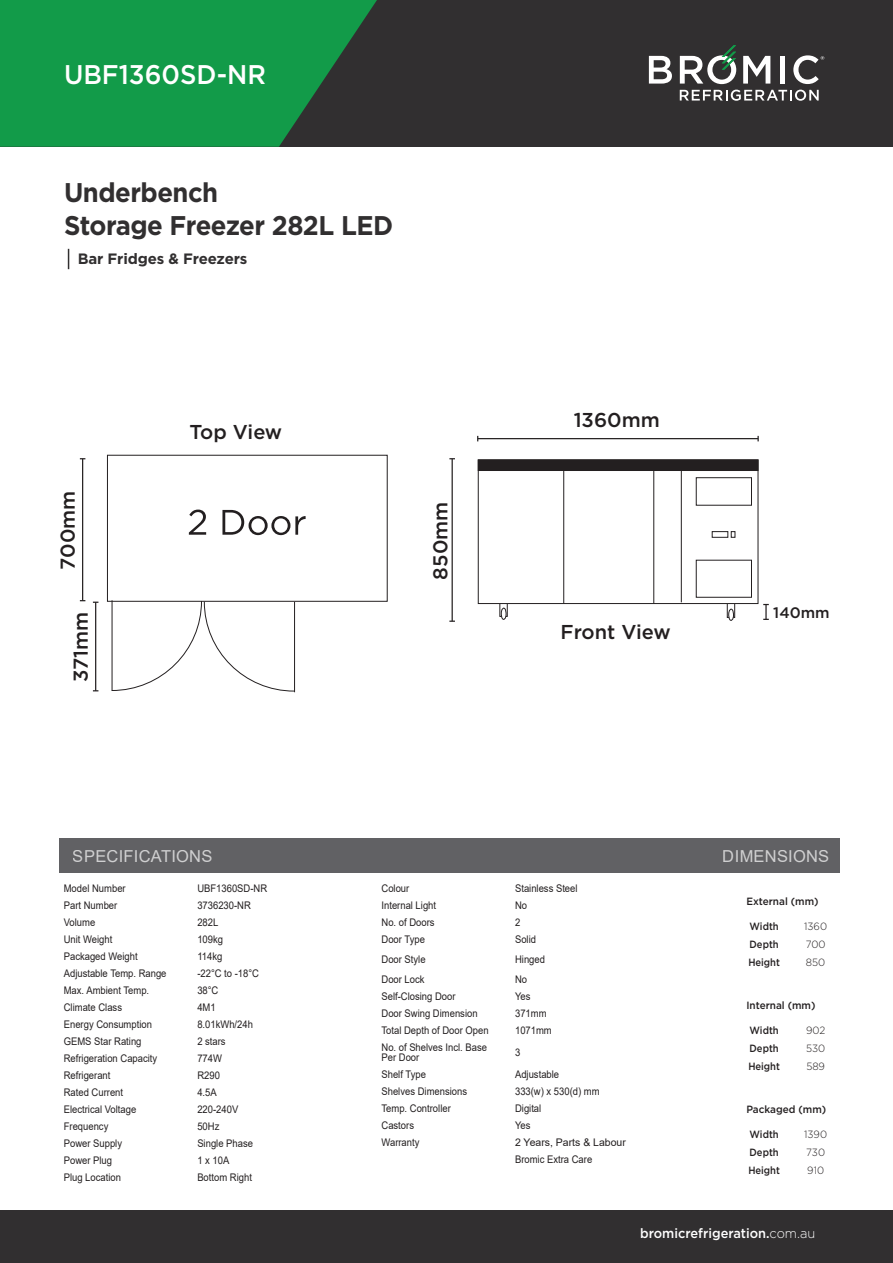
<style>
.page{position:relative;width:893px;height:1263px;background:#fff}
.page>*{position:absolute;margin:0;border:0;box-sizing:border-box;transform-origin:0 0}
.t1{font:700 27px "Gotham";letter-spacing:-.02em;color:#312f30;scale:.95 1}
.t2{font:500 27px "Gotham";color:#fff;scale:.95 1}
.t3{font:500 20.1px "Gotham";color:#231f20}
.t4{font:20.1px "Tahoma";color:#231f20}
.t5{font:16.5px "Arial";letter-spacing:.015em;color:#fff}
.t6{font:500 15.15px "Gotham";color:#231f20}
.t7{font:700 15px "Gotham";letter-spacing:-.01em;color:#312f30}
.t8{font:500 13.5px "Gotham";color:#fff;scale:.95 1}
.t9{font:10.5px/10.5px "Arial";color:#231f20;scale:.9 1}
.t10{font:500 10.5px "Gotham";color:#231f20;scale:.9 1}
.t11{font:500 10.5px "Gotham";color:#231f20;scale:.95 1}
.t12{font:300 10.5px "Gotham";color:#231f20;scale:.95 1}
.t13{font:10.5px "Arial";color:#231f20}
.s1{font-weight:300}
</style>
<div class="page">
<div style="left:60px;top:838px;width:780px;height:35px;background:#616164"></div>
<div style="left:0;top:0;width:893px;height:147px;background:#312f30"></div>
<svg style="left:0;top:0;width:377px;height:147px;fill:#129b49"></svg>
<svg style="left:649px;top:56px;width:23px;height:28px"></svg>
<svg style="left:743px;top:56px;width:27px;height:28px"></svg>
<div style="left:780px;top:56px;width:5px;height:28px;background:#fff"></div>
<svg style="left:793px;top:55px;width:31px;height:29px"></svg>
<svg style="left:680px;top:45px;width:56px;height:39px"></svg>
<svg style="left:680px;top:90px;width:139px;height:11px"></svg>
<svg style="left:68px;top:249px;width:1px;height:20px"></svg>
<div style="left:0;top:1211px;width:893px;height:52px;background:#312f30"></div>
<div style="left:107px;top:455px;width:281px;height:147px;border:1px solid #231f20"></div>
<svg style="left:111px;top:600px;width:184px;height:92px"></svg>
<svg style="left:189px;top:510px;width:17px;height:25px"></svg>
<svg style="left:222px;top:510px;width:84px;height:25px"></svg>
<div style="left:499px;top:598px;width:9px;height:19px;border:1px solid #231f20"></div>
<svg style="left:500px;top:607px;width:7px;height:13px"></svg>
<div style="left:727px;top:599px;width:8px;height:19px;border:1px solid #231f20"></div>
<svg style="left:728px;top:608px;width:6px;height:13px"></svg>
<div style="left:478px;top:460px;width:280px;height:143px;background:#fff"></div>
<div style="left:478px;top:459px;width:280px;height:145px;border:1px solid #231f20"></div>
<div style="left:478px;top:460px;width:280px;height:10px;background:#231f20"></div>
<div style="left:478px;top:459px;width:280px;height:12px;border:1px solid #231f20"></div>
<div style="left:696px;top:477px;width:56px;height:29px;border:1px solid #231f20"></div>
<div style="left:696px;top:560px;width:56px;height:38px;border:1px solid #231f20"></div>
<div style="left:712px;top:531px;width:16px;height:7px;border:1px solid #231f20"></div>
<svg style="left:731px;top:531px;width:4px;height:7px"></svg>
<hr style="left:681px;top:470px;width:1px;height:132px;background:#231f20">
<hr style="left:653px;top:470px;width:1px;height:133px;background:#231f20">
<hr style="left:563px;top:465px;width:1px;height:138px;background:#231f20">
<hr style="left:478px;top:438px;width:280px;height:1px;background:#231f20">
<hr style="left:452px;top:459px;width:1px;height:162px;background:#231f20">
<svg style="left:449px;top:620px;width:6px;height:2px"></svg>
<hr style="left:82px;top:459px;width:1px;height:142px;background:#231f20">
<hr style="left:95px;top:602px;width:1px;height:89px;background:#231f20">
<svg style="left:763px;top:604px;width:6px;height:16px"></svg>
<p class="t2" style="left:64px;top:57px;width:214px">UBF1360SD-NR</p>
<p class="t1" style="left:64px;top:175px;width:164px">Underbench</p>
<p class="t1" style="left:64px;top:208px;width:348px">Storage Freezer 282L LED</p>
<p class="t7" style="left:78px;top:249px;width:171px">Bar Fridges &amp; Freezers</p>
<p class="t3" style="left:55px;top:570px;width:80px;rotate:-90deg">700mm</p>
<p class="t3" style="left:68px;top:682px;width:72px;rotate:-90deg">371mm</p>
<p class="t3" style="left:190px;top:419px;width:94px">Top View</p>
<p class="t3" style="left:427px;top:580px;width:79px;rotate:-90deg">850mm</p>
<p class="t4" style="left:415px;top:569px;width:68px;rotate:-90deg">850mm</p>
<p class="t3" style="left:574px;top:407px;width:88px">1360mm</p>
<p class="t3" style="left:560px;top:619px;width:112px">Front View</p>
<p class="t6" style="left:773px;top:602px;width:58px">140mm</p>
<h3 class="t5" style="left:73px;top:845px;width:141px">SPECIFICATIONS</h3>
<h3 class="t5" style="left:723px;top:845px;width:108px">DIMENSIONS</h3>
<p class="t9" style="left:64px;top:883px;width:70px">Model Number</p>
<p class="t9" style="left:197px;top:883px;width:79px">UBF1360SD-NR</p>
<p class="t9" style="left:64px;top:900px;width:61px">Part Number</p>
<p class="t9" style="left:197px;top:900px;width:61px">3736230-NR</p>
<p class="t9" style="left:64px;top:917px;width:37px">Volume</p>
<p class="t9" style="left:197px;top:917px;width:25px">282L</p>
<p class="t9" style="left:64px;top:934px;width:56px">Unit Weight</p>
<p class="t9" style="left:197px;top:934px;width:30px">109kg</p>
<p class="t9" style="left:64px;top:951px;width:84px">Packaged Weight</p>
<p class="t9" style="left:197px;top:951px;width:29px">114kg</p>
<p class="t9" style="left:64px;top:968px;width:116px">Adjustable Temp. Range</p>
<p class="t9" style="left:197px;top:968px;width:70px">-22°C to -18°C</p>
<p class="t9" style="left:64px;top:985px;width:96px">Max. Ambient Temp.</p>
<p class="t9" style="left:197px;top:985px;width:25px">38°C</p>
<p class="t9" style="left:64px;top:1002px;width:66px">Climate Class</p>
<p class="t9" style="left:197px;top:1002px;width:22px">4M1</p>
<p class="t9" style="left:64px;top:1019px;width:100px">Energy Consumption</p>
<p class="t9" style="left:197px;top:1019px;width:63px">8.01kWh/24h</p>
<p class="t9" style="left:64px;top:1036px;width:88px">GEMS Star Rating</p>
<p class="t9" style="left:197px;top:1036px;width:33px">2 stars</p>
<p class="t9" style="left:64px;top:1053px;width:105px">Refrigeration Capacity</p>
<p class="t9" style="left:197px;top:1053px;width:29px">774W</p>
<p class="t9" style="left:64px;top:1070px;width:53px">Refrigerant</p>
<p class="t9" style="left:197px;top:1070px;width:27px">R290</p>
<p class="t9" style="left:64px;top:1087px;width:67px">Rated Current</p>
<p class="t9" style="left:197px;top:1087px;width:23px">4.5A</p>
<p class="t9" style="left:64px;top:1104px;width:82px">Electrical Voltage</p>
<p class="t9" style="left:197px;top:1104px;width:47px">220-240V</p>
<p class="t9" style="left:64px;top:1121px;width:51px">Frequency</p>
<p class="t9" style="left:197px;top:1121px;width:26px">50Hz</p>
<p class="t9" style="left:64px;top:1138px;width:66px">Power Supply</p>
<p class="t9" style="left:197px;top:1138px;width:63px">Single Phase</p>
<p class="t9" style="left:64px;top:1155px;width:55px">Power Plug</p>
<p class="t9" style="left:197px;top:1155px;width:37px">1 x 10A</p>
<p class="t9" style="left:64px;top:1172px;width:65px">Plug Location</p>
<p class="t9" style="left:197px;top:1172px;width:62px">Bottom Right</p>
<p class="t9" style="left:381px;top:883px;width:32px">Colour</p>
<p class="t9" style="left:515px;top:883px;width:71px">Stainless Steel</p>
<p class="t9" style="left:381px;top:900px;width:62px">Internal Light</p>
<p class="t9" style="left:515px;top:900px;width:15px">No</p>
<p class="t9" style="left:381px;top:917px;width:60px">No. of Doors</p>
<p class="t9" style="left:515px;top:917px;width:7px">2</p>
<p class="t9" style="left:381px;top:934px;width:50px">Door Type</p>
<p class="t9" style="left:515px;top:934px;width:25px">Solid</p>
<p class="t9" style="left:381px;top:954px;width:51px">Door Style</p>
<p class="t9" style="left:515px;top:954px;width:35px">Hinged</p>
<p class="t9" style="left:381px;top:973px;width:49px">Door Lock</p>
<p class="t9" style="left:515px;top:973px;width:15px">No</p>
<p class="t9" style="left:381px;top:990px;width:84px">Self-Closing Door</p>
<p class="t9" style="left:515px;top:990px;width:19px">Yes</p>
<p class="t9" style="left:381px;top:1007px;width:108px">Door Swing Dimension</p>
<p class="t9" style="left:515px;top:1007px;width:37px">371mm</p>
<p class="t9" style="left:381px;top:1024px;width:121px">Total Depth of Door Open</p>
<p class="t9" style="left:515px;top:1024px;width:42px">1071mm</p>
<p class="t9" style="left:381px;top:1041px;width:119px">No. of Shelves Incl. Base<br>Per Door</p>
<p class="t9" style="left:515px;top:1047px;width:7px">3</p>
<p class="t9" style="left:381px;top:1069px;width:51px">Shelf Type</p>
<p class="t9" style="left:515px;top:1069px;width:51px">Adjustable</p>
<p class="t9" style="left:381px;top:1086px;width:97px">Shelves Dimensions</p>
<p class="t9" style="left:515px;top:1086px;width:95px">333(w) x 530(d) mm</p>
<p class="t9" style="left:381px;top:1103px;width:79px">Temp. Controller</p>
<p class="t9" style="left:515px;top:1103px;width:31px">Digital</p>
<p class="t9" style="left:381px;top:1120px;width:38px">Castors</p>
<p class="t9" style="left:515px;top:1120px;width:19px">Yes</p>
<p class="t9" style="left:381px;top:1137px;width:44px">Warranty</p>
<p class="t13" style="left:515px;top:1135px;width:112px">2 Years, Parts &amp; Labour</p>
<p class="t9" style="left:515px;top:1154px;width:87px">Bromic Extra Care</p>
<p class="t4" style="left:438px;top:1124px;width:68px;rotate:-90deg">850mm</p>
<p class="t11" style="left:746px;top:894px;width:77px">External (mm)</p>
<p class="t10" style="left:750px;top:920px;width:34px">Width</p>
<p class="t10" style="left:750px;top:938px;width:34px">Depth</p>
<p class="t10" style="left:748px;top:956px;width:37px">Height</p>
<p class="t12" style="left:804px;top:920px;width:26px">1360</p>
<p class="t12" style="left:806px;top:938px;width:22px">700</p>
<p class="t12" style="left:806px;top:956px;width:22px">850</p>
<p class="t11" style="left:746px;top:998px;width:74px">Internal (mm)</p>
<p class="t10" style="left:750px;top:1024px;width:34px">Width</p>
<p class="t10" style="left:750px;top:1042px;width:34px">Depth</p>
<p class="t10" style="left:748px;top:1060px;width:37px">Height</p>
<p class="t12" style="left:806px;top:1024px;width:22px">902</p>
<p class="t12" style="left:806px;top:1042px;width:22px">530</p>
<p class="t12" style="left:806px;top:1060px;width:21px">589</p>
<p class="t11" style="left:746px;top:1102px;width:86px">Packaged (mm)</p>
<p class="t10" style="left:750px;top:1128px;width:34px">Width</p>
<p class="t10" style="left:750px;top:1146px;width:34px">Depth</p>
<p class="t10" style="left:748px;top:1164px;width:37px">Height</p>
<p class="t12" style="left:804px;top:1128px;width:26px">1390</p>
<p class="t12" style="left:806px;top:1146px;width:21px">730</p>
<p class="t12" style="left:807px;top:1164px;width:19px">910</p>
<p class="t8" style="left:640px;top:1224px;width:186px">bromicrefrigeration.<span class="s1">com.au</span></p>
</div>
